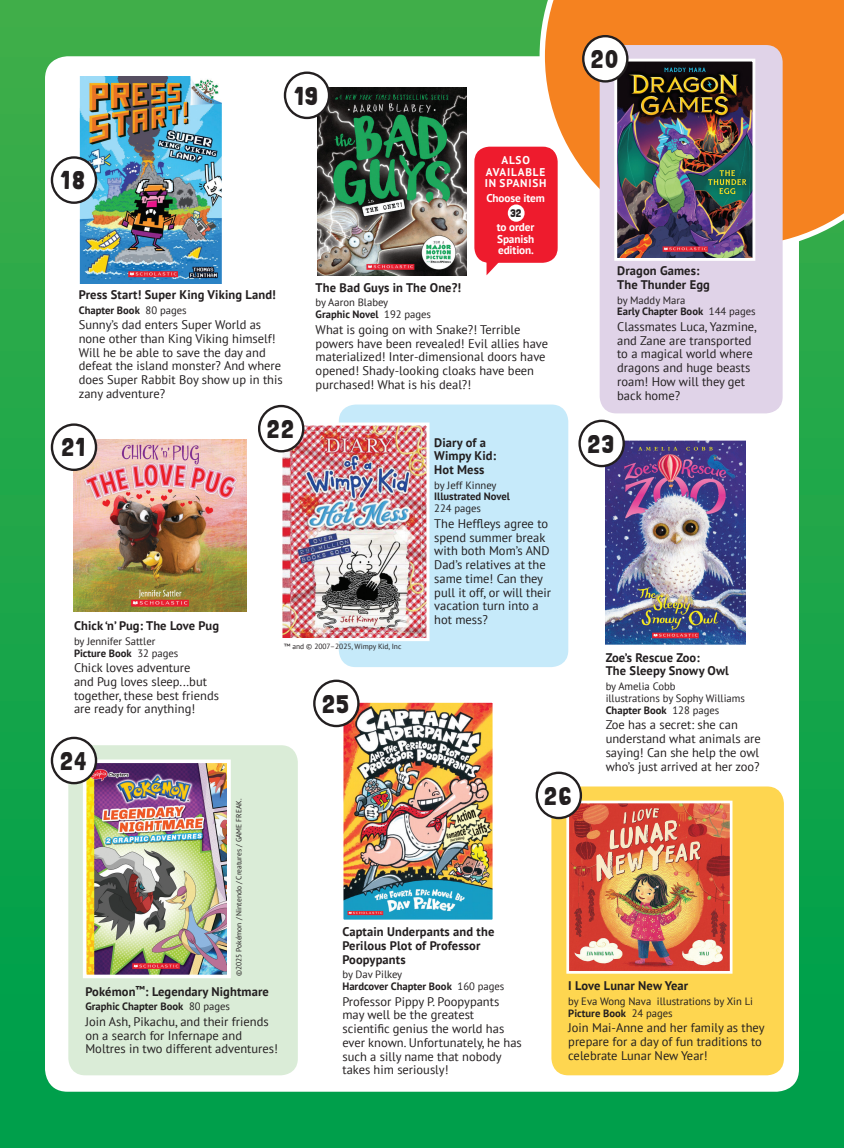
<style>
.page{position:relative;width:844px;height:1148px;background:#fff}
.page>*{position:absolute;margin:0;border:0;box-sizing:border-box;transform-origin:0 0}
.t1{font:25.38px "Londrina Solid";letter-spacing:.06em;color:#231f20}
.t2{font:12.5px/13.8px "PT Sans";color:#231f20}
.t3{font:700 12.5px/13.8px "PT Sans";letter-spacing:.01em;color:#231f20}
.t4{font:700 11.25px/11.2px "PT Sans";letter-spacing:-.01em;color:#fff;text-align:justify}
.t5{font:700 11.25px/11.2px "PT Sans";letter-spacing:.07em;color:#fff;text-align:center}
.t6{font:11px "Londrina Solid";color:#231f20}
.t7{font:10.62px/11.9px "PT Sans";color:#231f20}
.t8{font:700 10.62px/11.9px "PT Sans";color:#231f20}
.t9{font:7.5px "PT Sans";color:#231f20}
.s1{font-weight:400}
.s2{font-weight:700}
</style>
<div class="page">
<div style="left:0;top:0;width:844px;height:1148px;background:linear-gradient(to bottom,#40ae49,#009e4b)"></div>
<div style="left:45px;top:56px;width:754px;height:1035px;background:#fff;border-radius:22px"></div>
<svg style="left:539px;top:0;width:305px;height:251px"></svg>
<div style="left:599px;top:45px;width:183px;height:368px;background:#e0d3e8;border-radius:17px"></div>
<div style="left:68px;top:745px;width:230px;height:330px;background:#daecd7;border-radius:17px"></div>
<div style="left:339px;top:404px;width:229px;height:263px;background:#c6eafa;border-radius:17px"></div>
<div style="left:551px;top:786px;width:233px;height:289px;background:#fed650;border-radius:17px"></div>
<img style="left:278px;top:421px;width:152px;height:221px">
<img style="left:338px;top:697px;width:155px;height:223px">
<img style="left:600px;top:437px;width:146px;height:208px">
<img style="left:613px;top:57px;width:143px;height:204px">
<img style="left:318px;top:87px;width:148px;height:188px">
<img style="left:79px;top:76px;width:143px;height:208px">
<div style="left:52px;top:157px;width:44px;height:46px;background:#fff;border-radius:50%"></div>
<div style="left:51px;top:156px;width:46px;height:48px;border:2px solid #231f20;border-radius:50%"></div>
<div style="left:314px;top:681px;width:44px;height:45px;background:#fff;border-radius:50%"></div>
<div style="left:313px;top:679px;width:46px;height:48px;border:2px solid #231f20;border-radius:50%"></div>
<div style="left:259px;top:406px;width:44px;height:45px;background:#fff;border-radius:50%"></div>
<div style="left:258px;top:405px;width:46px;height:47px;border:2px solid #231f20;border-radius:50%"></div>
<div style="left:579px;top:421px;width:45px;height:45px;background:#fff;border-radius:50%"></div>
<div style="left:578px;top:419px;width:47px;height:48px;border:2px solid #231f20;border-radius:50%"></div>
<div style="left:583px;top:36px;width:44px;height:45px;background:#fff;border-radius:50%"></div>
<div style="left:582px;top:35px;width:46px;height:48px;border:2px solid #231f20;border-radius:50%"></div>
<div style="left:285px;top:73px;width:44px;height:45px;background:#fff;border-radius:50%"></div>
<div style="left:284px;top:72px;width:46px;height:47px;border:2px solid #231f20;border-radius:50%"></div>
<img style="left:74px;top:439px;width:172px;height:172px">
<div style="left:52px;top:424px;width:44px;height:46px;background:#fff;border-radius:50%"></div>
<div style="left:51px;top:423px;width:46px;height:48px;border:2px solid #231f20;border-radius:50%"></div>
<img style="left:81px;top:758px;width:150px;height:220px">
<div style="left:52px;top:738px;width:44px;height:45px;background:#fff;border-radius:50%"></div>
<div style="left:51px;top:736px;width:46px;height:48px;border:2px solid #231f20;border-radius:50%"></div>
<img style="left:565px;top:800px;width:168px;height:174px">
<svg style="left:486px;top:263px;width:12px;height:12px"></svg>
<div style="left:474px;top:147px;width:84px;height:116px;background:#ee1b2d;border-radius:15px"></div>
<div style="left:537px;top:772px;width:44px;height:46px;background:#fff;border-radius:50%"></div>
<div style="left:535px;top:771px;width:47px;height:48px;border:2px solid #231f20;border-radius:50%"></div>
<div style="left:508px;top:204px;width:16px;height:18px;background:#fff;border-radius:50%"></div>
<h1 class="t1" style="left:295px;top:81px;width:25px">19</h1>
<h1 class="t1" style="left:61px;top:165px;width:26px">18</h1>
<p class="t3" style="left:79px;top:287px;width:199px">Press Start! Super King Viking Land!</p>
<p class="t8" style="left:79px;top:304px;width:109px">Chapter Book <span class="s1">80 pages</span></p>
<p class="t2" style="left:79px;top:318px;width:205px">Sunny’s dad enters Super World as none other than King Viking himself!<br>Will he be able to save the day and defeat the island monster? And where does Super Rabbit Boy show up in this zany adventure?</p>
<p class="t5" style="left:485px;top:154px;width:63px">ALSO<br>AVAILABLE<br>IN SPANISH</p>
<p class="t4" style="left:486px;top:192px;width:60px">Choose item</p>
<p class="t4" style="left:497px;top:221px;width:39px">to order Spanish edition.</p>
<p class="t6" style="left:510px;top:207px;width:13px">32</p>
<p class="t3" style="left:316px;top:280px;width:147px">The Bad Guys in The One?!</p>
<p class="t7" style="left:316px;top:296px;width:117px">by Aaron Blabey<br><span class="s2">Graphic Novel</span> 192 pages</p>
<p class="t2" style="left:316px;top:322px;width:234px">What is going on with Snake?! Terrible powers have been revealed! Evil allies have materialized! Inter-dimensional doors have opened! Shady-looking cloaks have been purchased! What is his deal?!</p>
<h1 class="t1" style="left:61px;top:433px;width:25px">21</h1>
<p class="t3" style="left:74px;top:618px;width:147px">Chick ‘n’ Pug: The Love Pug</p>
<p class="t7" style="left:74px;top:634px;width:106px">by Jennifer Sattler<br><span class="s2">Picture Book</span> 32 pages</p>
<p class="t2" style="left:74px;top:660px;width:147px">Chick loves adventure<br>and Pug loves sleep...but together, these best friends are ready for anything!</p>
<h1 class="t1" style="left:60px;top:746px;width:28px">24</h1>
<h1 class="t1" style="left:267px;top:414px;width:28px">22</h1>
<p class="t9" style="left:284px;top:641px;width:119px">™ and © 2007–2025, Wimpy Kid, Inc</p>
<h1 class="t1" style="left:322px;top:689px;width:28px">25</h1>
<p class="t3" style="left:434px;top:435px;width:63px">Diary of a<br>Wimpy Kid:<br>Hot Mess</p>
<p class="t7" style="left:434px;top:478px;width:64px">by Jeff Kinney</p>
<p class="t8" style="left:434px;top:490px;width:77px">Illustrated Novel</p>
<p class="t7" style="left:434px;top:502px;width:48px">224 pages</p>
<p class="t2" style="left:434px;top:516px;width:118px">The Heffleys agree to spend summer break with both Mom’s AND<br>Dad’s relatives at the same time! Can they pull it off, or will their vacation turn into a hot mess?</p>
<h1 class="t1" style="left:591px;top:44px;width:29px">20</h1>
<p class="t3" style="left:617px;top:264px;width:94px">Dragon Games:<br>The Thunder Egg</p>
<p class="t7" style="left:617px;top:293px;width:140px">by Maddy Mara<br><span class="s2">Early Chapter Book</span> 144 pages</p>
<p class="t2" style="left:617px;top:319px;width:141px">Classmates Luca, Yazmine, and Zane are transported to a magical world where dragons and huge beasts roam! How will they get back home?</p>
<h1 class="t1" style="left:587px;top:429px;width:28px">23</h1>
<p class="t3" style="left:606px;top:650px;width:125px">Zoe’s Rescue Zoo:<br>The Sleepy Snowy Owl</p>
<p class="t7" style="left:606px;top:680px;width:141px">by Amelia Cobb<br>illustrations by Sophy Williams<br><span class="s2">Chapter Book</span> 128 pages</p>
<p class="t2" style="left:606px;top:717px;width:157px">Zoe has a secret: she can understand what animals are saying! Can she help the owl who’s just arrived at her zoo?</p>
<p class="t9" style="left:234px;top:976px;width:179px;rotate:-90deg">©2025 Pokémon / Nintendo / Creatures / GAME FREAK.</p>
<p class="t3" style="left:85px;top:984px;width:185px">Pokémon<sup>™</sup>: Legendary Nightmare</p>
<p class="t8" style="left:85px;top:1000px;width:146px">Graphic Chapter Book <span class="s1">80 pages</span></p>
<p class="t2" style="left:85px;top:1014px;width:194px">Join Ash, Pikachu, and their friends on a search for Infernape and<br>Moltres in two different adventures!</p>
<h1 class="t1" style="left:544px;top:781px;width:29px">26</h1>
<p class="t3" style="left:342px;top:924px;width:153px">Captain Underpants and the<br>Perilous Plot of Professor<br>Poopypants</p>
<p class="t8" style="left:342px;top:968px;width:163px"><span class="s1">by Dav Pilkey<br></span>Hardcover Chapter Book <span class="s1">160 pages</span></p>
<p class="t2" style="left:342px;top:994px;width:181px">Professor Pippy P. Poopypants may well be the greatest scientific genius the world has ever known. Unfortunately, he has such a silly name that nobody takes him seriously!</p>
<p class="t3" style="left:568px;top:978px;width:121px">I Love Lunar New Year</p>
<p class="t7" style="left:568px;top:995px;width:186px">by Eva Wong Nava illustrations by Xin Li<br><span class="s2">Picture Book</span> 24 pages</p>
<p class="t2" style="left:568px;top:1020px;width:198px">Join Mai-Anne and her family as they prepare for a day of fun traditions to celebrate Lunar New Year!</p>
</div>
